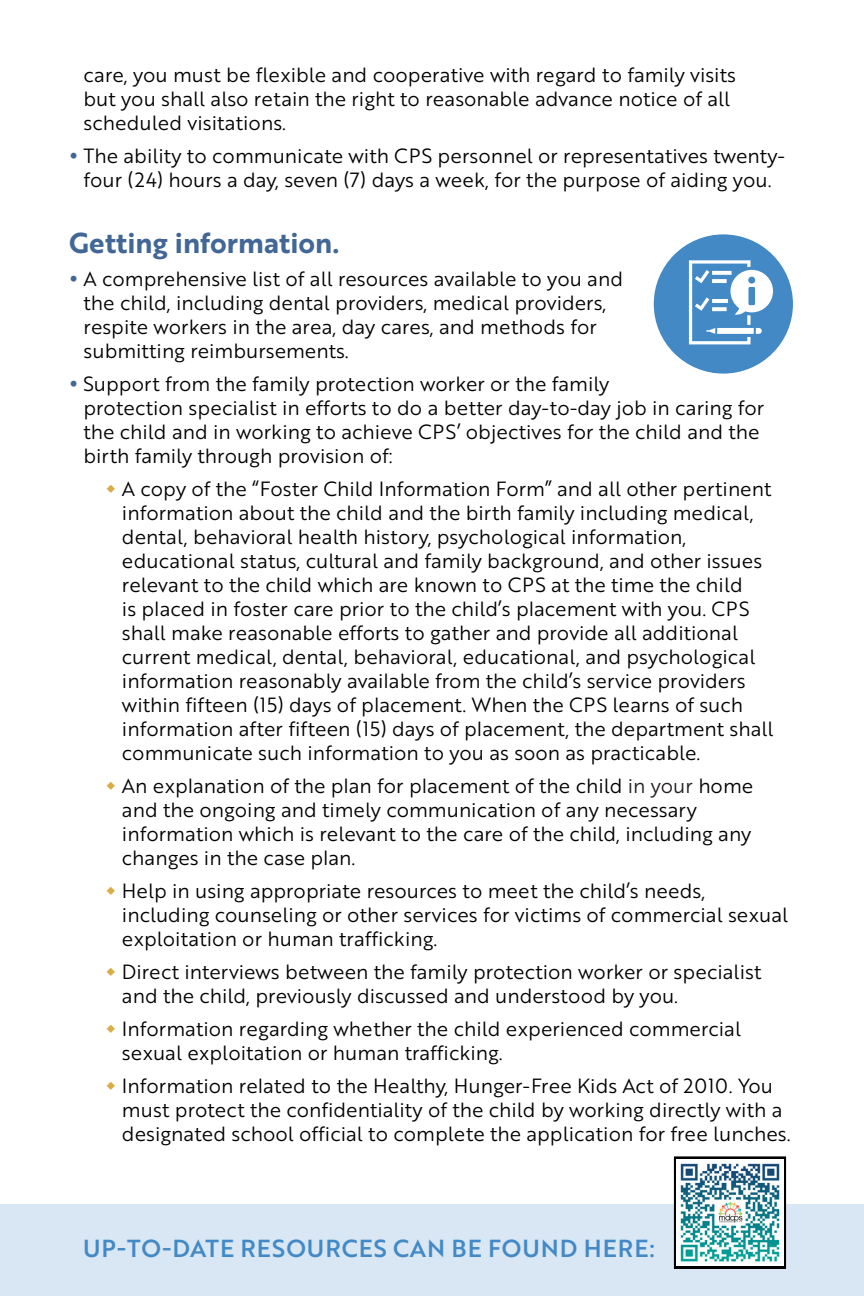
<style>
.page{position:relative;width:864px;height:1296px;background:#fff}
.page>*{position:absolute;margin:0;border:0;box-sizing:border-box;transform-origin:0 0}
.t1{font:28px "Brother 1816 Bold";color:#426796}
.t2{font:24px "Brother 1816 Medium";letter-spacing:.04em;color:#4289c5}
.t3{font:20px/24px "Brother 1816 Book";color:#000}
.s1{color:#426796}
.s2{color:#231f20}
</style>
<div class="page">
<div style="left:0;top:1204px;width:864px;height:92px;background:#d9e7f4"></div>
<div style="left:654px;top:234px;width:139px;height:140px;background:#4289c5;border-radius:50%"></div>
<svg style="left:689px;top:260px;width:84px;height:84px"></svg>
<svg style="left:674px;top:1157px;width:112px;height:112px"></svg>
<img style="left:677px;top:1159px;width:106px;height:107px">
<p class="t3" style="left:84px;top:62px;width:654px">care, you must be flexible and cooperative with regard to family visits but you shall also retain the right to reasonable advance notice of all scheduled visitations.</p>
<p class="t3" style="left:69px;top:143px;width:718px;text-align:center"><span class="s1">•</span> The ability to communicate with CPS personnel or representatives twenty&shy;four (24) hours a day, seven (7) days a week, for the purpose of aiding you.</p>
<p class="t1" style="left:69px;top:222px;width:272px">Getting information.</p>
<p class="t3" style="left:84px;top:266px;width:541px;text-indent:-14px"><span class="s1">•</span> A comprehensive list of all resources available to you and the child, including dental providers, medical providers, respite workers in the area, day cares, and methods for submitting reimbursements.</p>
<p class="t3" style="left:83px;top:371px;width:682px;text-indent:-14px"><span class="s1">•</span> Support from the family protection worker or the family<br>protection specialist in efforts to do a better day-to-day job in caring for the child and in working to achieve CPS’ objectives for the child and the birth family through provision of:</p>
<p class="t3" style="left:122px;top:476px;width:653px">A copy of the “Foster Child Information Form” and all other pertinent information about the child and the birth family including medical, dental, behavioral health history, psychological information, educational status, cultural and family background, and other issues relevant to the child which are known to CPS at the time the child<br>is placed in foster care prior to the child’s placement with you. CPS shall make reasonable efforts to gather and provide all additional current medical, dental, behavioral, educational, and psychological information reasonably available from the child’s service providers within fifteen (15) days of placement. When the CPS learns of such information after fifteen (15) days of placement, the department shall communicate such information to you as soon as practicable.</p>
<p class="t3" style="left:122px;top:773px;width:633px">An explanation of the plan for placement of the child <span class="s2">in your</span> home and the ongoing and timely communication of any necessary information which is relevant to the care of the child, including any changes in the case plan.</p>
<p class="t3" style="left:122px;top:878px;width:668px">Help in using appropriate resources to meet the child’s needs, including counseling or other services for victims of commercial sexual exploitation or human trafficking.</p>
<p class="t3" style="left:122px;top:959px;width:641px">Direct interviews between the family protection worker or specialist and the child, previously discussed and understood by you.</p>
<p class="t3" style="left:122px;top:1016px;width:621px">Information regarding whether the child experienced commercial sexual exploitation or human trafficking.</p>
<p class="t3" style="left:122px;top:1073px;width:670px">Information related to the Healthy, Hunger-Free Kids Act of 2010. You must protect the confidentiality of the child by working directly with a designated school official to complete the application for free lunches.</p>
<p class="t2" style="left:83px;top:1231px;width:573px">UP-TO-DATE RESOURCES CAN BE FOUND HERE:</p>
</div>
